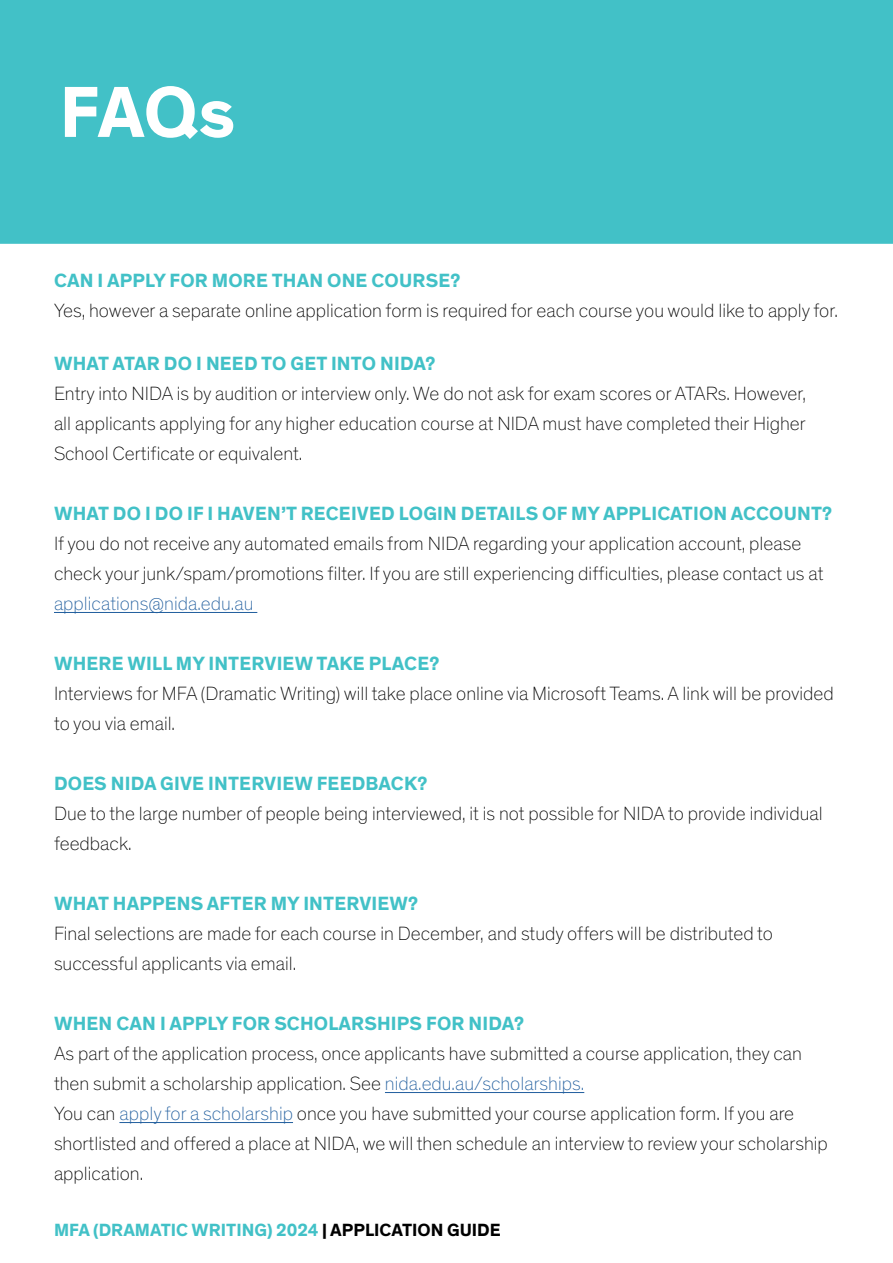
<style>
.page{position:relative;width:893px;height:1263px;background:#fff}
.page>*{position:absolute;margin:0;border:0;box-sizing:border-box;transform-origin:0 0}
.t1{font:700 73.5px "Theinhardt";color:#fff}
.t2{font:100 19.5px/30px "Theinhardt";color:#000}
.t3{font:700 19.5px "Theinhardt";letter-spacing:.01em;color:#42c1c7}
.t4{font:100 19.5px "Theinhardt";color:#215e9e}
.t5{font:700 18px "Theinhardt";color:#42c1c7}
.s1{color:#215e9e}
.s2{color:#000}
</style>
<div class="page">
<div style="left:1px;top:1px;width:891px;height:242px;background:#42c1c7"></div>
<div style="left:0;top:0;width:893px;height:244px;border:2px solid #42c1c7"></div>
<hr style="left:54px;top:612px;width:203px;height:1px;background:#215e9e">
<hr style="left:385px;top:1092px;width:199px;height:1px;background:#215e9e">
<hr style="left:119px;top:1122px;width:174px;height:1px;background:#215e9e">
<h1 class="t1" style="left:60px;top:67px;width:177px">FAQs</h1>
<p class="t3" style="left:54px;top:268px;width:408px">CAN I APPLY FOR MORE THAN ONE COURSE?</p>
<p class="t2" style="left:54px;top:295px;width:785px">Yes, however a separate online application form is required for each course you would like to apply for.</p>
<p class="t3" style="left:54px;top:351px;width:383px">WHAT ATAR DO I NEED TO GET INTO NIDA?</p>
<p class="t2" style="left:54px;top:379px;width:754px;text-align:justify">Entry into NIDA is by audition or interview only. We do not ask for exam scores or ATARs. However, all applicants applying for any higher education course at NIDA must have completed their Higher School Certificate or equivalent.</p>
<p class="t3" style="left:54px;top:501px;width:780px">WHAT DO I DO IF I HAVEN’T RECEIVED LOGIN DETAILS OF MY APPLICATION ACCOUNT?</p>
<p class="t2" style="left:54px;top:529px;width:771px">If you do not receive any automated emails from NIDA regarding your application account, please check your junk/spam/promotions filter. If you are still experiencing difficulties, please contact us at</p>
<p class="t4" style="left:54px;top:592px;width:201px">applications@nida.edu.au</p>
<p class="t3" style="left:54px;top:651px;width:387px">WHERE WILL MY INTERVIEW TAKE PLACE?</p>
<p class="t2" style="left:54px;top:679px;width:781px">Interviews for MFA (Dramatic Writing) will take place online via Microsoft Teams. A link will be provided to you via email.</p>
<p class="t3" style="left:54px;top:771px;width:375px">DOES NIDA GIVE INTERVIEW FEEDBACK?</p>
<p class="t2" style="left:54px;top:799px;width:770px">Due to the large number of people being interviewed, it is not possible for NIDA to provide individual feedback.</p>
<p class="t3" style="left:54px;top:891px;width:366px">WHAT HAPPENS AFTER MY INTERVIEW?</p>
<p class="t2" style="left:54px;top:919px;width:720px">Final selections are made for each course in December, and study offers will be distributed to successful applicants via email.</p>
<p class="t3" style="left:54px;top:1011px;width:471px">WHEN CAN I APPLY FOR SCHOLARSHIPS FOR NIDA?</p>
<p class="t2" style="left:54px;top:1039px;width:775px">As part of the application process, once applicants have submitted a course application, they can then submit a scholarship application. See <span class="s1">nida.edu.au/scholarships.<br></span>You can <span class="s1">apply for a scholarship</span> once you have submitted your course application form. If you are shortlisted and offered a place at NIDA, we will then schedule an interview to review your scholarship application.</p>
<p class="t5" style="left:54px;top:1219px;width:448px">MFA (DRAMATIC WRITING) 2024 <span class="s2">| APPLICATION GUIDE</span></p>
</div>
